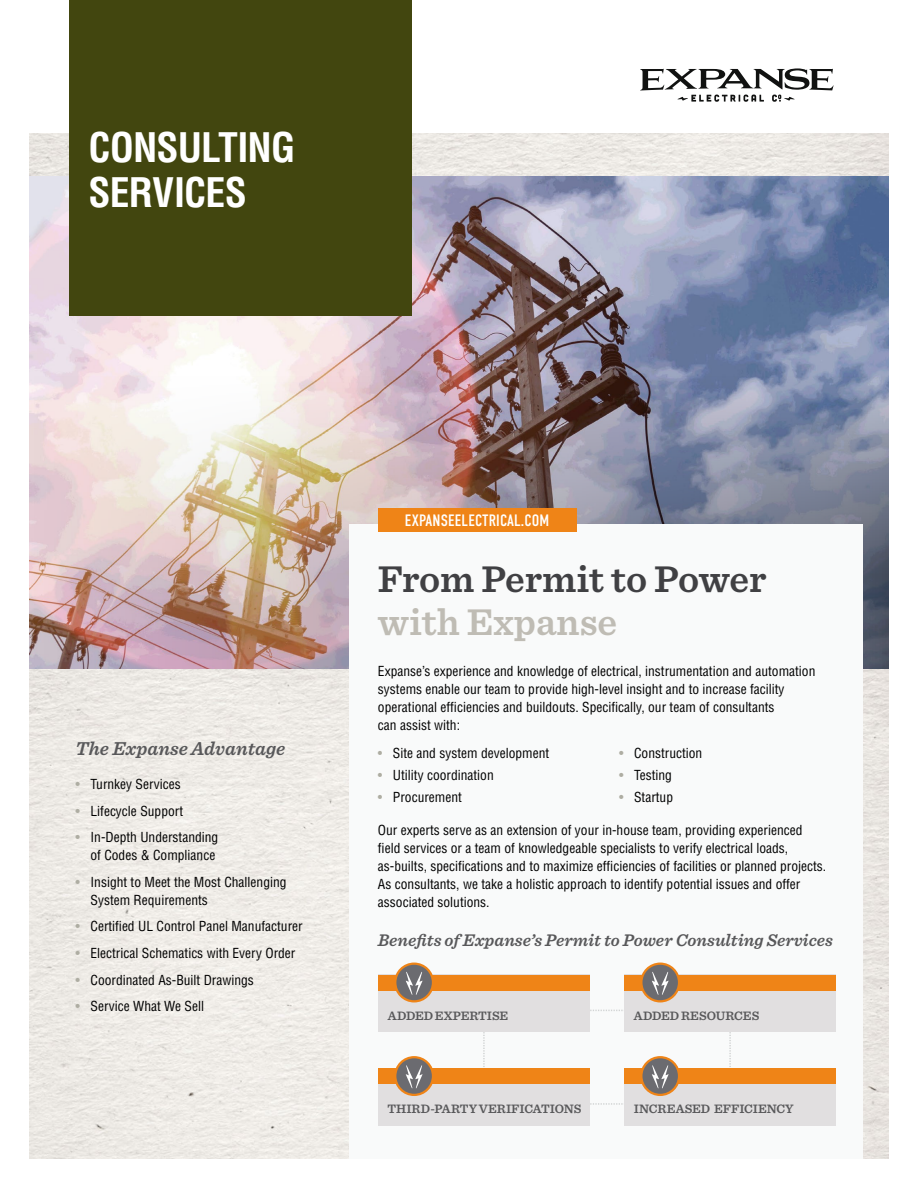
<style>
.page{position:relative;width:918px;height:1188px;background:#fff}
.page>*{position:absolute;margin:0;border:0;box-sizing:border-box;transform-origin:0 0}
.t1{font:700 condensed 39.75px/45px "Helvetica LT Std";letter-spacing:-.02em;color:#fff}
.t2{font:600 38.85px "Sentinel";color:#404043}
.t3{font:600 38.85px "Sentinel";color:#bfbcb4}
.t4{font:italic 600 19.5px "Sentinel";color:#58585a}
.t5{font:italic 600 17.7px "Sentinel";color:#58585a}
.t6{font:16.5px "DIN Condensed";letter-spacing:.01em;color:#fff}
.t7{font:condensed 13.5px/18px "Helvetica LT Std";color:#000}
.t8{font:600 12.75px "Sentinel";letter-spacing:-.005em;color:#58585a}
.s1{color:#aeada2}
</style>
<div class="page">
<img style="left:30px;top:134px;width:858px;height:42px">
<img style="left:30px;top:176px;width:858px;height:100px">
<img style="left:30px;top:276px;width:858px;height:393px">
<img style="left:30px;top:669px;width:858px;height:489px">
<div style="left:69px;top:0;width:342px;height:315px;background:#42460f"></div>
<svg style="left:640px;top:68px;width:194px;height:34px"></svg>
<div style="left:350px;top:524px;width:513px;height:634px;background:#f9fafa"></div>
<svg style="left:589px;top:1010px;width:34px;height:1px"></svg>
<svg style="left:589px;top:1103px;width:34px;height:2px"></svg>
<div style="left:378px;top:508px;width:198px;height:24px;background:#ef8417"></div>
<svg style="left:483px;top:1032px;width:2px;height:35px"></svg>
<div style="left:378px;top:975px;width:211px;height:57px;background:#e1dfe0"></div>
<div style="left:378px;top:975px;width:211px;height:15px;background:#ef8417"></div>
<div style="left:395px;top:964px;width:38px;height:37px;background:#6b6b70;border-radius:50%"></div>
<div style="left:394px;top:963px;width:40px;height:39px;border:2px solid #ef8417;border-radius:50%"></div>
<div style="left:378px;top:1068px;width:211px;height:58px;background:#e1dfe0"></div>
<div style="left:378px;top:1068px;width:211px;height:16px;background:#ef8417"></div>
<svg style="left:395px;top:1057px;width:38px;height:38px"></svg>
<div style="left:394px;top:1056px;width:40px;height:40px;border:2px solid #ef8417;border-radius:50%"></div>
<svg style="left:406px;top:1065px;width:16px;height:23px"></svg>
<svg style="left:406px;top:972px;width:16px;height:23px"></svg>
<svg style="left:729px;top:1032px;width:2px;height:35px"></svg>
<div style="left:624px;top:975px;width:212px;height:57px;background:#e1dfe0"></div>
<div style="left:624px;top:975px;width:212px;height:15px;background:#ef8417"></div>
<div style="left:641px;top:964px;width:38px;height:37px;background:#6b6b70;border-radius:50%"></div>
<div style="left:640px;top:963px;width:40px;height:39px;border:2px solid #ef8417;border-radius:50%"></div>
<svg style="left:652px;top:972px;width:17px;height:23px"></svg>
<div style="left:624px;top:1068px;width:212px;height:58px;background:#e1dfe0"></div>
<div style="left:624px;top:1068px;width:212px;height:16px;background:#ef8417"></div>
<svg style="left:641px;top:1057px;width:38px;height:38px"></svg>
<div style="left:640px;top:1056px;width:40px;height:40px;border:2px solid #ef8417;border-radius:50%"></div>
<svg style="left:652px;top:1065px;width:17px;height:23px"></svg>
<h1 class="t1" style="left:89px;top:125px;width:208px">CONSULTING<br>SERVICES</h1>
<h3 class="t4" style="left:76px;top:733px;width:211px">The Expanse Advantage</h3>
<p class="t7" style="left:76px;top:775px;width:107px"><span class="s1">•</span> Turnkey Services</p>
<p class="t7" style="left:76px;top:802px;width:109px"><span class="s1">•</span> Lifecycle Support</p>
<p class="t7" style="left:76px;top:828px;width:144px;text-align:right"><span class="s1">•</span> In-Depth Understanding of Codes &amp; Compliance</p>
<p class="t7" style="left:91px;top:873px;width:198px;text-indent:-15px"><span class="s1">•</span> Insight to Meet the Most Challenging<br>System Requirements</p>
<p class="t7" style="left:76px;top:917px;width:229px"><span class="s1">•</span> Certified UL Control Panel Manufacturer</p>
<p class="t7" style="left:76px;top:944px;width:221px"><span class="s1">•</span> Electrical Schematics with Every Order</p>
<p class="t7" style="left:76px;top:971px;width:180px"><span class="s1">•</span> Coordinated As-Built Drawings</p>
<p class="t7" style="left:76px;top:997px;width:130px"><span class="s1">•</span> Service What We Sell</p>
<p class="t6" style="left:405px;top:511px;width:146px">EXPANSEELECTRICAL.COM</p>
<h2 class="t2" style="left:378px;top:549px;width:390px">From Permit to Power</h2>
<h2 class="t3" style="left:378px;top:592px;width:241px">with Expanse</h2>
<p class="t7" style="left:378px;top:662px;width:439px">Expanse’s experience and knowledge of electrical, instrumentation and automation systems enable our team to provide high-level insight and to increase facility operational efficiencies and buildouts. Specifically, our team of consultants<br>can assist with:</p>
<p class="t7" style="left:378px;top:744px;width:173px"><span class="s1">•</span> Site and system development</p>
<p class="t7" style="left:378px;top:766px;width:117px"><span class="s1">•</span> Utility coordination</p>
<p class="t7" style="left:378px;top:788px;width:85px"><span class="s1">•</span> Procurement</p>
<p class="t7" style="left:619px;top:744px;width:85px"><span class="s1">•</span> Construction</p>
<p class="t7" style="left:619px;top:766px;width:54px"><span class="s1">•</span> Testing</p>
<p class="t7" style="left:619px;top:788px;width:55px"><span class="s1">•</span> Startup</p>
<p class="t7" style="left:378px;top:821px;width:450px">Our experts serve as an extension of your in-house team, providing experienced field services or a team of knowledgeable specialists to verify electrical loads, as-builts, specifications and to maximize efficiencies of facilities or planned projects.<br>As consultants, we take a holistic approach to identify potential issues and offer associated solutions.</p>
<h3 class="t5" style="left:378px;top:927px;width:456px">Benefits of Expanse’s Permit to Power Consulting Services</h3>
<p class="t8" style="left:388px;top:1006px;width:122px">ADDED EXPERTISE</p>
<p class="t8" style="left:387px;top:1099px;width:195px">THIRD-PARTY VERIFICATIONS</p>
<p class="t8" style="left:634px;top:1006px;width:127px">ADDED RESOURCES</p>
<p class="t8" style="left:634px;top:1099px;width:161px">INCREASED EFFICIENCY</p>
</div>
